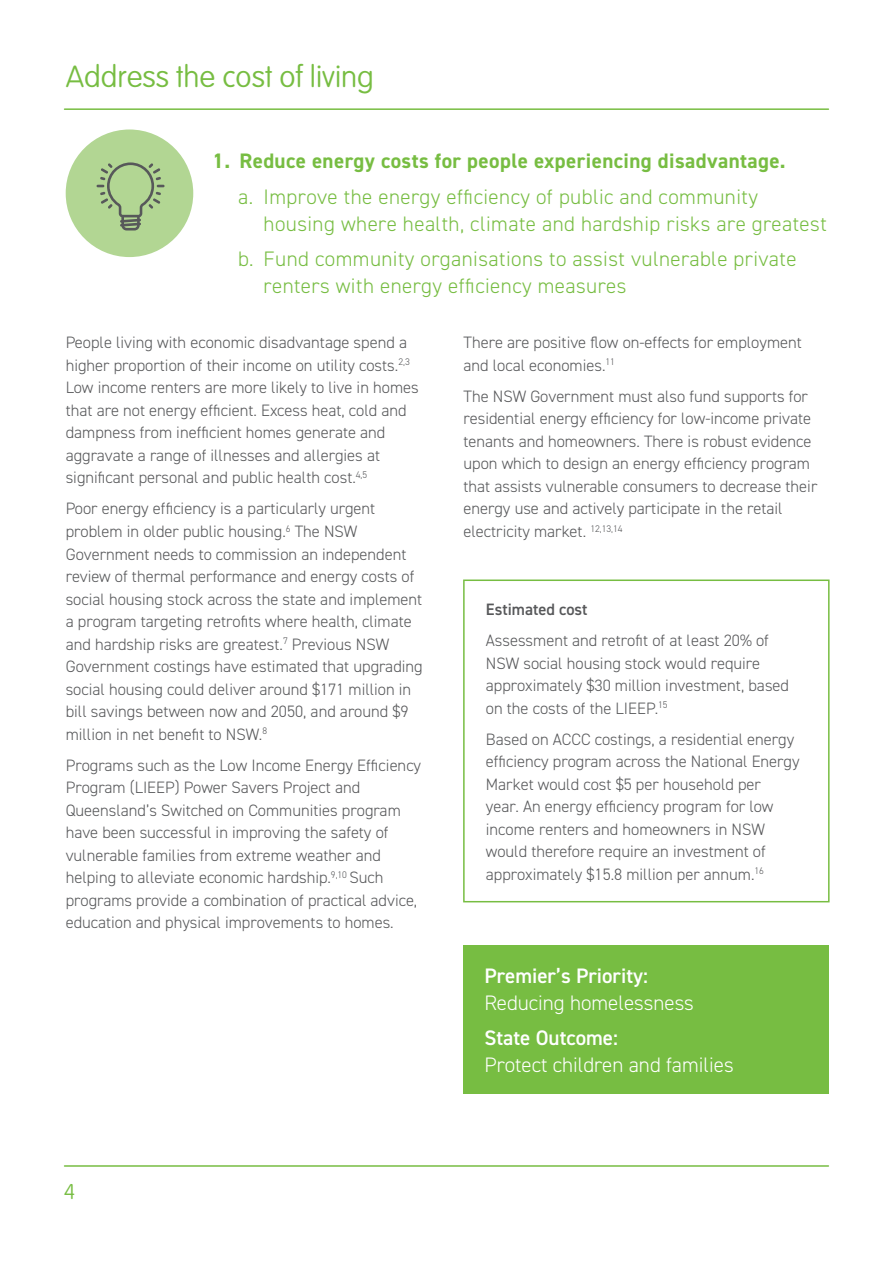
<style>
.page{position:relative;width:893px;height:1263px;background:#fff}
.page>*{position:absolute;margin:0;border:0;box-sizing:border-box;transform-origin:0 0}
.t1{font:100 30px "VAG Rounded Std";color:#77bd42}
.t2{font:300 21px/27px "DIN2014";letter-spacing:.02em;color:#77bd42}
.t3{font:300 21px/27px "DIN2014";color:#fff}
.t4{font:700 21px "DIN2014";letter-spacing:.02em;color:#77bd42}
.t5{font:100 21px "VAG Rounded Std";color:#77bd42}
.t6{font:300 16.5px/22.5px "DIN2014";color:#57585a}
.t7{font:600 16.5px "DIN2014";color:#57585a}
.s1{font-weight:600}
</style>
<div class="page">
<hr style="left:65px;top:1165px;width:763px;height:2px;background:#77bd42">
<hr style="left:65px;top:108px;width:763px;height:2px;background:#77bd42">
<div style="left:463px;top:579px;width:367px;height:323px;border:2px solid #77bd42"></div>
<div style="left:463px;top:945px;width:366px;height:148px;background:#77bd42"></div>
<div style="left:66px;top:129px;width:127px;height:128px;background:#b2d693;border-radius:50%"></div>
<svg style="left:97px;top:162px;width:68px;height:68px"></svg>
<p class="t1" style="left:66px;top:59px;width:310px">Address the cost of living</p>
<p class="t4" style="left:213px;top:147px;width:575px">1. Reduce energy costs for people experiencing disadvantage.</p>
<p class="t2" style="left:264px;top:183px;width:565px;text-indent:-26px">a. Improve the energy efficiency of public and community housing where health, climate and hardship risks are greatest</p>
<p class="t2" style="left:264px;top:245px;width:534px;text-indent:-26px">b. Fund community organisations to assist vulnerable private renters with energy efficiency measures</p>
<p class="t6" style="left:463px;top:332px;width:340px">There are positive flow on-effects for employment and local economies.<sup>11</sup></p>
<p class="t6" style="left:463px;top:385px;width:355px">The NSW Government must also fund supports for residential energy efficiency for low-income private tenants and homeowners. There is robust evidence upon which to design an energy efficiency program that assists vulnerable consumers to decrease their energy use and actively participate in the retail electricity market. <sup>12,13,14</sup></p>
<p class="t6" style="left:66px;top:332px;width:355px">People living with economic disadvantage spend a higher proportion of their income on utility costs.<sup>2,3<br></sup>Low income renters are more likely to live in homes that are not energy efficient. Excess heat, cold and dampness from inefficient homes generate and aggravate a range of illnesses and allergies at significant personal and public health cost.<sup>4,5</sup></p>
<p class="t6" style="left:66px;top:498px;width:359px">Poor energy efficiency is a particularly urgent problem in older public housing.<sup>6</sup> The NSW Government needs to commission an independent review of thermal performance and energy costs of social housing stock across the state and implement a program targeting retrofits where health, climate and hardship risks are greatest.<sup>7</sup> Previous NSW Government costings have estimated that upgrading social housing could deliver around $171 million in bill savings between now and 2050, and around $9 million in net benefit to NSW.<sup>8</sup></p>
<p class="t6" style="left:66px;top:754px;width:357px">Programs such as the Low Income Energy Efficiency Program (LIEEP) Power Savers Project and Queensland’s Switched on Communities program have been successful in improving the safety of vulnerable families from extreme weather and helping to alleviate economic hardship.<sup>9,10</sup> Such programs provide a combination of practical advice, education and physical improvements to homes.</p>
<p class="t7" style="left:486px;top:598px;width:103px">Estimated cost</p>
<p class="t6" style="left:486px;top:629px;width:305px">Assessment and retrofit of at least 20% of NSW social housing stock would require approximately $30 million investment, based on the costs of the LIEEP.<sup>15</sup></p>
<p class="t6" style="left:486px;top:728px;width:315px">Based on ACCC costings, a residential energy efficiency program across the National Energy Market would cost $5 per household per<br>year. An energy efficiency program for low income renters and homeowners in NSW would therefore require an investment of approximately $15.8 million per annum.<sup>16</sup></p>
<p class="t5" style="left:64px;top:1180px;width:13px">4</p>
<p class="t3" style="left:484px;top:962px;width:211px"><span class="s1">Premier’s Priority:<br></span>Reducing homelessness</p>
<p class="t3" style="left:484px;top:1024px;width:251px"><span class="s1">State Outcome:<br></span>Protect children and families</p>
</div>
